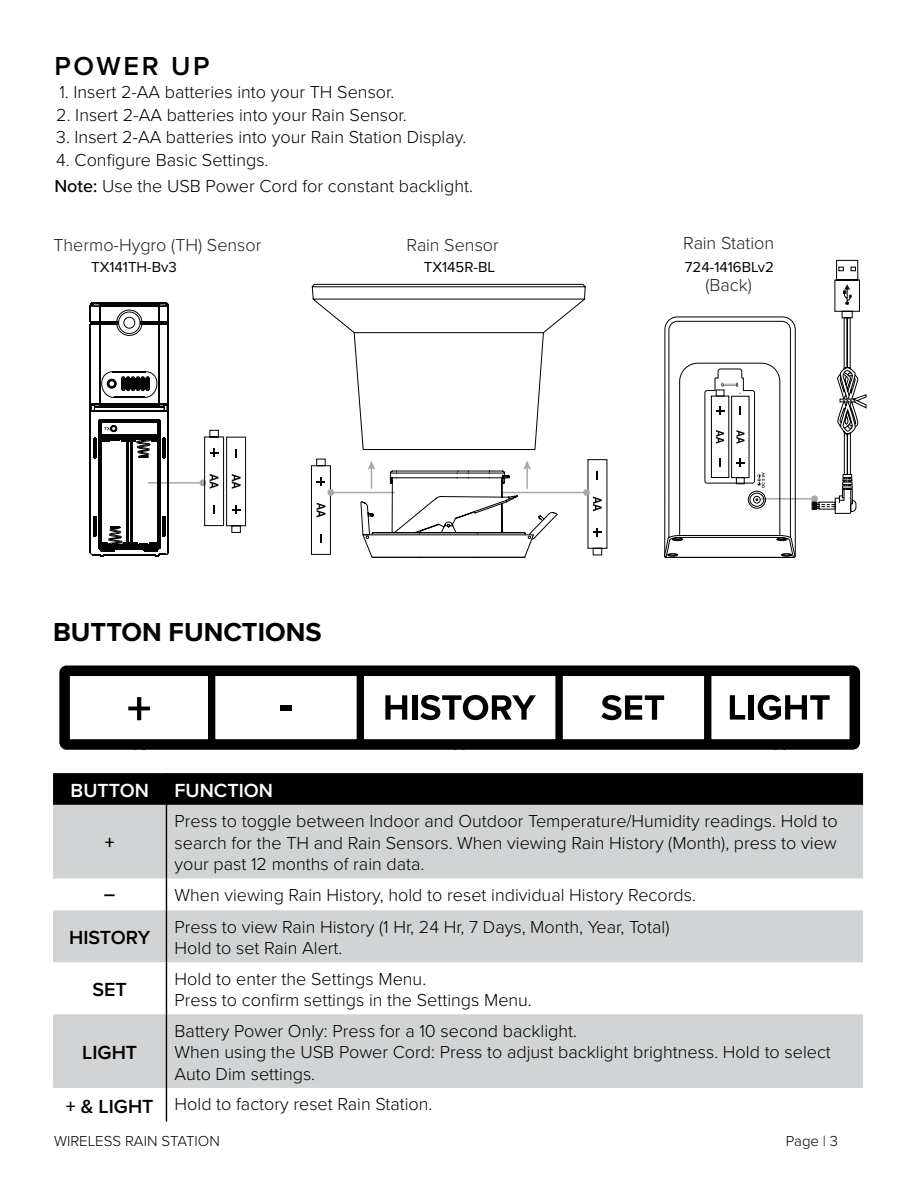
<style>
.page{position:relative;width:918px;height:1188px;background:#fff}
.page>*{position:absolute;margin:0;border:0;box-sizing:border-box;transform-origin:0 0}
.t1{font:700 27px "Proxima Nova";color:#000}
.t2{font:600 27px "Proxima Nova";letter-spacing:.1em;color:#000}
.t3{font:600 19.65px "Proxima Nova";color:#000}
.t4{font:600 19.65px "Proxima Nova";color:#fff}
.t5{font:300 18px/21.6px "Proxima Nova";color:#000}
.t6{font:300 18px "Proxima Nova";color:#221f20}
.t7{font:15px "Proxima Nova";color:#000}
.t8{font:300 15px "Proxima Nova";color:#000}
.s1{font-weight:500}
.s2{font-weight:600;font-size:19.65px}
</style>
<div class="page">
<hr style="left:148px;top:482px;width:55px;height:2px;background:#a6a8aa">
<div style="left:199px;top:479px;width:7px;height:7px;background:#a6a8aa;border-radius:50%"></div>
<svg style="left:204px;top:430px;width:42px;height:103px"></svg>
<svg style="left:588px;top:459px;width:19px;height:96px"></svg>
<svg style="left:311px;top:459px;width:20px;height:96px"></svg>
<svg style="left:90px;top:302px;width:79px;height:255px"></svg>
<hr style="left:503px;top:492px;width:84px;height:1px;background:#a6a8aa">
<div style="left:583px;top:489px;width:7px;height:7px;background:#a6a8aa;border-radius:50%"></div>
<hr style="left:761px;top:498px;width:54px;height:2px;background:#a6a8aa">
<hr style="left:331px;top:492px;width:64px;height:1px;background:#a6a8aa">
<div style="left:327px;top:489px;width:7px;height:7px;background:#a6a8aa;border-radius:50%"></div>
<svg style="left:812px;top:260px;width:54px;height:254px"></svg>
<svg style="left:664px;top:317px;width:132px;height:241px"></svg>
<svg style="left:312px;top:284px;width:274px;height:166px"></svg>
<svg style="left:361px;top:460px;width:196px;height:98px"></svg>
<svg style="left:59px;top:665px;width:802px;height:85px"></svg>
<svg style="left:128px;top:697px;width:22px;height:23px"></svg>
<div style="left:280px;top:706px;width:12px;height:5px;background:#000"></div>
<svg style="left:385px;top:695px;width:22px;height:25px"></svg>
<div style="left:412px;top:695px;width:5px;height:25px;background:#000"></div>
<svg style="left:420px;top:695px;width:116px;height:25px"></svg>
<svg style="left:601px;top:695px;width:63px;height:25px"></svg>
<svg style="left:730px;top:695px;width:15px;height:25px"></svg>
<div style="left:749px;top:695px;width:5px;height:25px;background:#000"></div>
<svg style="left:758px;top:695px;width:72px;height:25px"></svg>
<div style="left:53px;top:773px;width:810px;height:32px;background:#000"></div>
<svg style="left:53px;top:805px;width:810px;height:283px;fill:#d1d3d4"></svg>
<hr style="left:166px;top:773px;width:1px;height:32px;background:#000">
<hr style="left:166px;top:805px;width:1px;height:74px;background:#000">
<hr style="left:166px;top:879px;width:1px;height:31px;background:#000">
<hr style="left:166px;top:910px;width:1px;height:52px;background:#000">
<hr style="left:166px;top:962px;width:1px;height:52px;background:#000">
<hr style="left:166px;top:1014px;width:1px;height:74px;background:#000">
<hr style="left:166px;top:1088px;width:1px;height:34px;background:#000">
<h1 class="t2" style="left:54px;top:46px;width:157px">POWER UP</h1>
<p class="t5" style="left:59px;top:80px;width:336px">1. Insert 2-AA batteries into your TH Sensor.</p>
<p class="t5" style="left:56px;top:103px;width:352px">2. Insert 2-AA batteries into your Rain Sensor.</p>
<p class="t5" style="left:56px;top:126px;width:412px">3. Insert 2-AA batteries into your Rain Station Display.</p>
<p class="t5" style="left:54px;top:146px;width:420px;line-height:26px">4. Configure Basic Settings.<br><span class="s1">Note:</span> Use the USB Power Cord for constant backlight.</p>
<p class="t6" style="left:53px;top:232px;width:210px">Thermo-Hygro (TH) Sensor</p>
<p class="t6" style="left:406px;top:232px;width:94px">Rain Sensor</p>
<p class="t6" style="left:683px;top:229px;width:93px">Rain Station</p>
<p class="t6" style="left:705px;top:271px;width:48px">(Back)</p>
<p class="t7" style="left:91px;top:256px;width:87px">TX141TH-Bv3</p>
<p class="t7" style="left:424px;top:256px;width:73px">TX145R-BL</p>
<p class="t7" style="left:685px;top:256px;width:91px">724-1416BLv2</p>
<h1 class="t1" style="left:53px;top:612px;width:270px">BUTTON FUNCTIONS</h1>
<p class="t4" style="left:71px;top:776px;width:80px">BUTTON</p>
<p class="t4" style="left:175px;top:776px;width:100px">FUNCTION</p>
<p class="t3" style="left:105px;top:828px;width:11px">+</p>
<p class="t5" style="left:175px;top:809px;width:665px;text-align:justify">Press to toggle between Indoor and Outdoor Temperature/Humidity readings. Hold to search for the TH and Rain Sensors. When viewing Rain History (Month), press to view your past 12 months of rain data.</p>
<p class="t3" style="left:104px;top:881px;width:13px">–</p>
<p class="t5" style="left:175px;top:883px;width:523px">When viewing Rain History, hold to reset individual History Records.</p>
<p class="t3" style="left:69px;top:923px;width:83px">HISTORY</p>
<p class="t5" style="left:175px;top:915px;width:496px">Press to view Rain History (1 Hr, 24 Hr, 7 Days, Month, Year, Total)<br>Hold to set Rain Alert.</p>
<p class="t3" style="left:93px;top:975px;width:36px">SET</p>
<p class="t5" style="left:175px;top:967px;width:359px">Hold to enter the Settings Menu.<br>Press to confirm settings in the Settings Menu.</p>
<p class="t3" style="left:82px;top:1038px;width:56px">LIGHT</p>
<p class="t5" style="left:175px;top:1019px;width:658px">Battery Power Only: Press for a 10 second backlight.<br>When using the USB Power Cord: Press to adjust backlight brightness. Hold to select<br>Auto Dim settings.</p>
<p class="t5" style="left:66px;top:1092px;width:368px"><span class="s2">+ &amp; LIGHT</span> Hold to factory reset Rain Station.</p>
<p class="t8" style="left:54px;top:1130px;width:167px">WIRELESS RAIN STATION</p>
<p class="t8" style="left:786px;top:1130px;width:54px">Page | 3</p>
</div>
